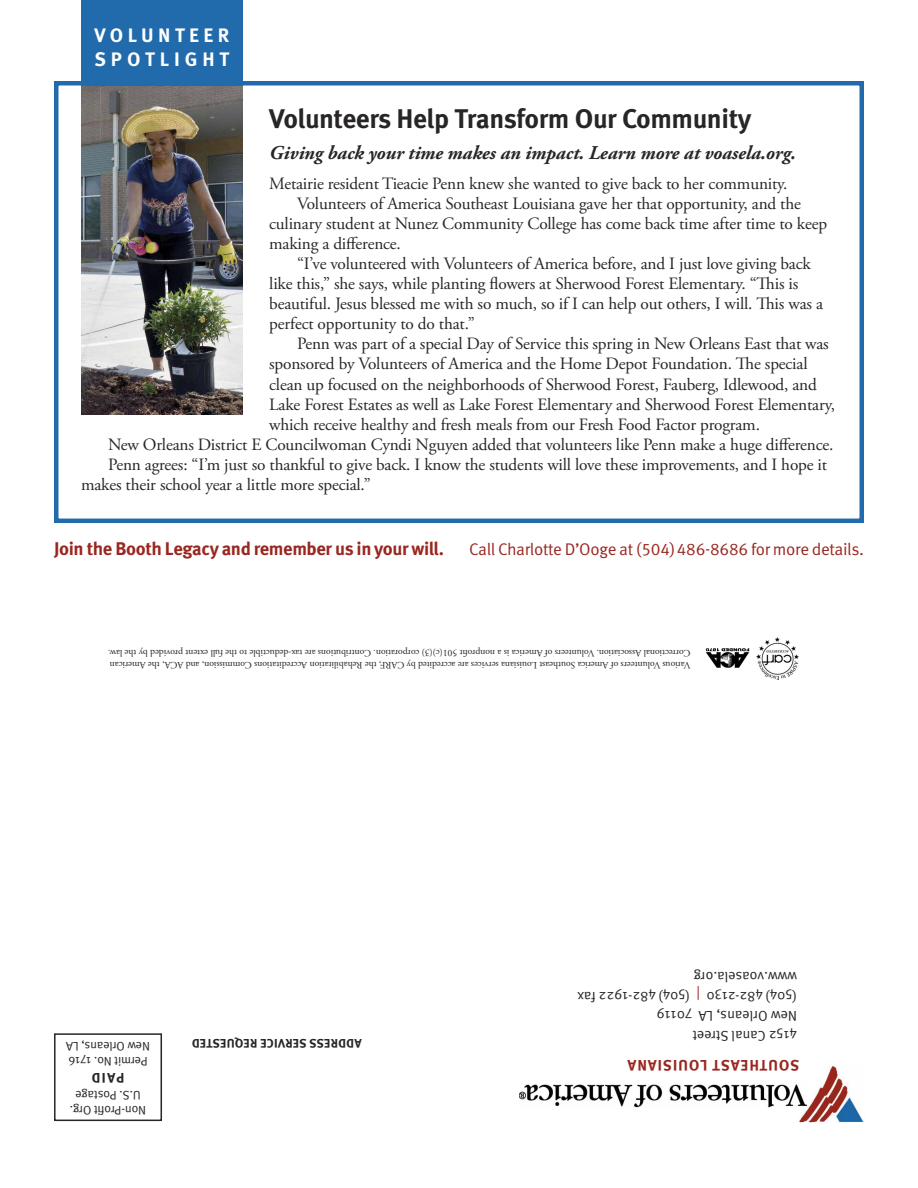
<style>
.page{position:relative;width:918px;height:1188px;background:#fff}
.page>*{position:absolute;margin:0;border:0;box-sizing:border-box;transform-origin:0 0}
.t1{font:700 27px "Meta Pro";letter-spacing:-.015em;color:#272526}
.t2{font:italic 700 19.5px "Adobe Garamond Pro";letter-spacing:-.005em;color:#272526}
.t3{font:700 19.5px/24px "Meta Pro";letter-spacing:.23em;color:#fff}
.t4{font:700 18.3px "Meta Pro";letter-spacing:-.02em;color:#992720}
.t5{font:17.25px/20.1px "Adobe Garamond Pro";letter-spacing:-.01em;color:#272526}
.t6{font:16.8px "Meta Pro Norm";letter-spacing:-.02em;color:#992720}
.t7{font:700 15.15px "Meta Pro";letter-spacing:.06em;color:#992720}
.t8{font:14.25px "Meta Pro Norm";letter-spacing:-.005em;color:#272526}
.t9{font:14.25px "Meta Pro Norm";color:#992720}
.t10{font:700 13.8px "Meta Pro";color:#272526}
.t11{font:12.3px "Meta Pro Norm";letter-spacing:-.015em;color:#272526}
.t12{font:700 12.3px "Meta Pro";letter-spacing:.02em;color:#272526}
.t13{font:9.75px/12px "Adobe Garamond Pro";letter-spacing:-.005em;color:#272526}
.s1{font-family:"Meta Correspondence Pro"}
</style>
<div class="page">
<img style="left:81px;top:86px;width:162px;height:329px">
<div style="left:81px;top:0;width:162px;height:86px;background:#216aab"></div>
<div style="left:54px;top:81px;width:810px;height:442px;border:4px solid #216aab"></div>
<img style="left:705px;top:648px;width:44px;height:20px">
<img style="left:756px;top:637px;width:43px;height:42px">
<img style="left:520px;top:1084px;width:277px;height:24px">
<img style="left:797px;top:1065px;width:68px;height:57px">
<div style="left:54px;top:1033px;width:108px;height:88px;border:2px solid #272526"></div>
<p class="t3" style="left:95px;top:25px;width:136px">VOLUNTEER<br>SPOTLIGHT</p>
<p class="t1" style="left:269px;top:109px;width:484px">Volunteers Help Transform Our Community</p>
<p class="t2" style="left:269px;top:145px;width:528px">Giving back your time makes an impact. Learn more at voasela.org.</p>
<p class="t5" style="left:269px;top:175px;width:520px">Metairie resident Tieacie Penn knew she wanted to give back to her community.</p>
<p class="t5" style="left:269px;top:195px;width:559px;text-indent:28px">Volunteers of America Southeast Louisiana gave her that opportunity, and the culinary student at Nunez Community College has come back time after time to keep making a difference.</p>
<p class="t5" style="left:269px;top:255px;width:555px;text-indent:28px">“I’ve volunteered with Volunteers of America before, and I just love giving back like this,” she says, while planting flowers at Sherwood Forest Elementary. “This is beautiful. Jesus blessed me with so much, so if I can help out others, I will. This was a perfect opportunity to do that.”</p>
<p class="t5" style="left:269px;top:336px;width:567px;text-indent:28px">Penn was part of a special Day of Service this spring in New Orleans East that was sponsored by Volunteers of America and the Home Depot Foundation. The special clean up focused on the neighborhoods of Sherwood Forest, Fauberg, Idlewood, and Lake Forest Estates as well as Lake Forest Elementary and Sherwood Forest Elementary, which receive healthy and fresh meals from our Fresh Food Factor program.</p>
<p class="t5" style="left:108px;top:436px;width:727px">New Orleans District E Councilwoman Cyndi Nguyen added that volunteers like Penn make a huge difference.</p>
<p class="t5" style="left:81px;top:456px;width:748px;text-indent:27px">Penn agrees: “I’m just so thankful to give back. I know the students will love these improvements, and I hope it makes their school year a little more special.”</p>
<p class="t4" style="left:54px;top:542px;width:391px">Join the Booth Legacy and remember us in your will.</p>
<p class="t6" style="left:469px;top:543px;width:396px">Call Charlotte D’Ooge at <span class="s1">(504)486-8686</span> for more details.</p>
<p class="t13" style="left:691px;top:670px;width:584px;rotate:-180deg">Various Volunteers of America Southeast Louisiana services are accredited by CARF, the Rehabilitation Accreditations Commission, and ACA, the American<br>Correctional Association. Volunteers of America is a nonprofit 501(c)(3) corporation. Contributions are tax-deductible to the full extent provided by the law.</p>
<p class="t8" style="left:797px;top:983px;width:105px;rotate:-180deg">www.voasela.org</p>
<p class="t8" style="left:690px;top:1002px;width:114px;rotate:-180deg">(504) 482-1922 fax</p>
<p class="t9" style="left:700px;top:999px;width:5px;rotate:-180deg">|</p>
<p class="t8" style="left:797px;top:1002px;width:92px;rotate:-180deg">(504) 482-2130</p>
<p class="t11" style="left:150px;top:1051px;width:86px;rotate:-180deg">New Orleans, LA</p>
<p class="t12" style="left:362px;top:1048px;width:171px;rotate:-180deg">ADDRESS SERVICE REQUESTED</p>
<p class="t11" style="left:148px;top:1066px;width:81px;rotate:-180deg">Permit No. 1716</p>
<p class="t10" style="left:124px;top:1083px;width:34px;rotate:-180deg">PAID</p>
<p class="t11" style="left:141px;top:1100px;width:67px;rotate:-180deg">U.S. Postage</p>
<p class="t11" style="left:146px;top:1115px;width:78px;rotate:-180deg">Non-Profit Org.</p>
<p class="t8" style="left:797px;top:1022px;width:142px;rotate:-180deg">New Orleans, LA 70119</p>
<p class="t8" style="left:797px;top:1041px;width:106px;rotate:-180deg">4152 Canal Street</p>
<p class="t7" style="left:800px;top:1070px;width:174px;rotate:-180deg">SOUTHEAST LOUISIANA</p>
</div>
